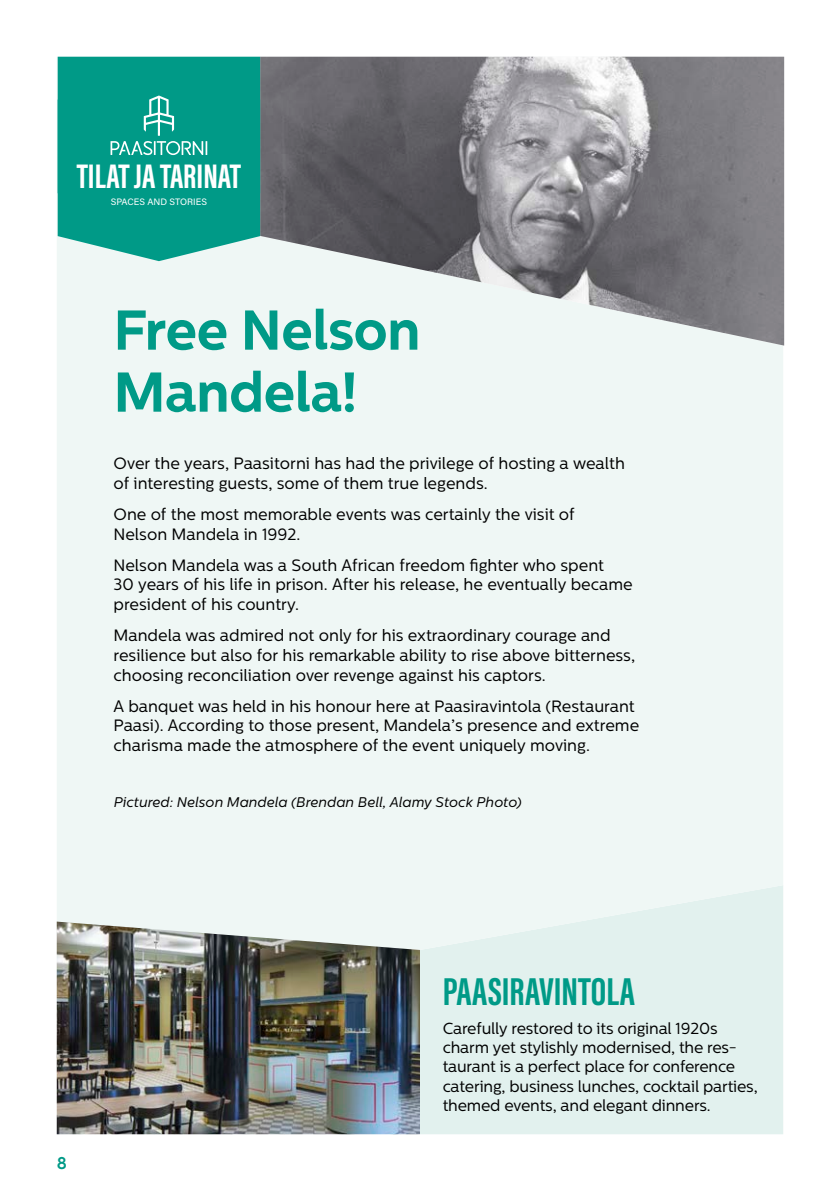
<style>
.page{position:relative;width:840px;height:1191px;background:#fff}
.page>*{position:absolute;margin:0;border:0;box-sizing:border-box;transform-origin:0 0}
.Headline{font:700 56px/62px "Centrale Sans";letter-spacing:-.01em;color:#009a87}
.TILA{font:700 40px "Acumin Pro Extra Cond";color:#009a87}
.t1{font:700 35px "Acumin Pro Extra Cond";color:#fff}
.Headline-2{font:700 17px "Centrale Sans";color:#009a87}
.Bodytext{font:16.4px/19.6px "Centrale Sans";color:#000}
.Tila_leipis{font:16px/19.2px "Centrale Sans";letter-spacing:-.01em;color:#000}
.Bodytext-2{font:italic 14px "Centrale Sans";color:#000}
.t2{font:9.2px "Acumin Pro";color:#fff}
</style>
<div class="page">
<div style="left:420px;top:950px;width:362px;height:184px;background:#e2f1ee"></div>
<div style="left:57px;top:57px;width:725px;height:893px;background:#eff7f5"></div>
<img style="left:260px;top:57px;width:523px;height:289px">
<img style="left:57px;top:921px;width:363px;height:213px">
<svg style="left:58px;top:57px;width:202px;height:204px;background:#13a190"></svg>
<p class="t1" style="left:77px;top:155px;width:166px">TILAT JA TARINAT</p>
<p class="t2" style="left:111px;top:195px;width:98px">SPACES AND STORIES</p>
<p class="Headline" style="left:113px;top:298px;width:308px">Free Nelson<br>Mandela!</p>
<p class="Bodytext" style="left:113px;top:454px;width:512px">Over the years, Paasitorni has had the privilege of hosting a wealth of interesting guests, some of them true legends.</p>
<p class="Bodytext" style="left:113px;top:504px;width:462px">One of the most memorable events was certainly the visit of<br>Nelson Mandela in 1992.</p>
<p class="Bodytext" style="left:113px;top:555px;width:520px">Nelson Mandela was a South African freedom fighter who spent<br>30 years of his life in prison. After his release, he eventually became president of his country.</p>
<p class="Bodytext" style="left:113px;top:625px;width:523px">Mandela was admired not only for his extraordinary courage and resilience but also for his remarkable ability to rise above bitterness, choosing reconciliation over revenge against his captors.</p>
<p class="Bodytext" style="left:113px;top:696px;width:527px">A banquet was held in his honour here at Paasiravintola (Restaurant<br>Paasi). According to those present, Mandela’s presence and extreme charisma made the atmosphere of the event uniquely moving.</p>
<p class="Bodytext-2" style="left:113px;top:794px;width:409px">Pictured: Nelson Mandela (Brendan Bell, Alamy Stock Photo)</p>
<p class="Headline-2" style="left:57px;top:1153px;width:12px">8</p>
<p class="TILA" style="left:442px;top:966px;width:194px">PAASIRAVINTOLA</p>
<p class="Tila_leipis" style="left:442px;top:1018px;width:316px">Carefully restored to its original 1920s charm yet stylishly modernised, the res&shy;taurant is a perfect place for conference catering, business lunches, cocktail parties, themed events, and elegant dinners.</p>
</div>
